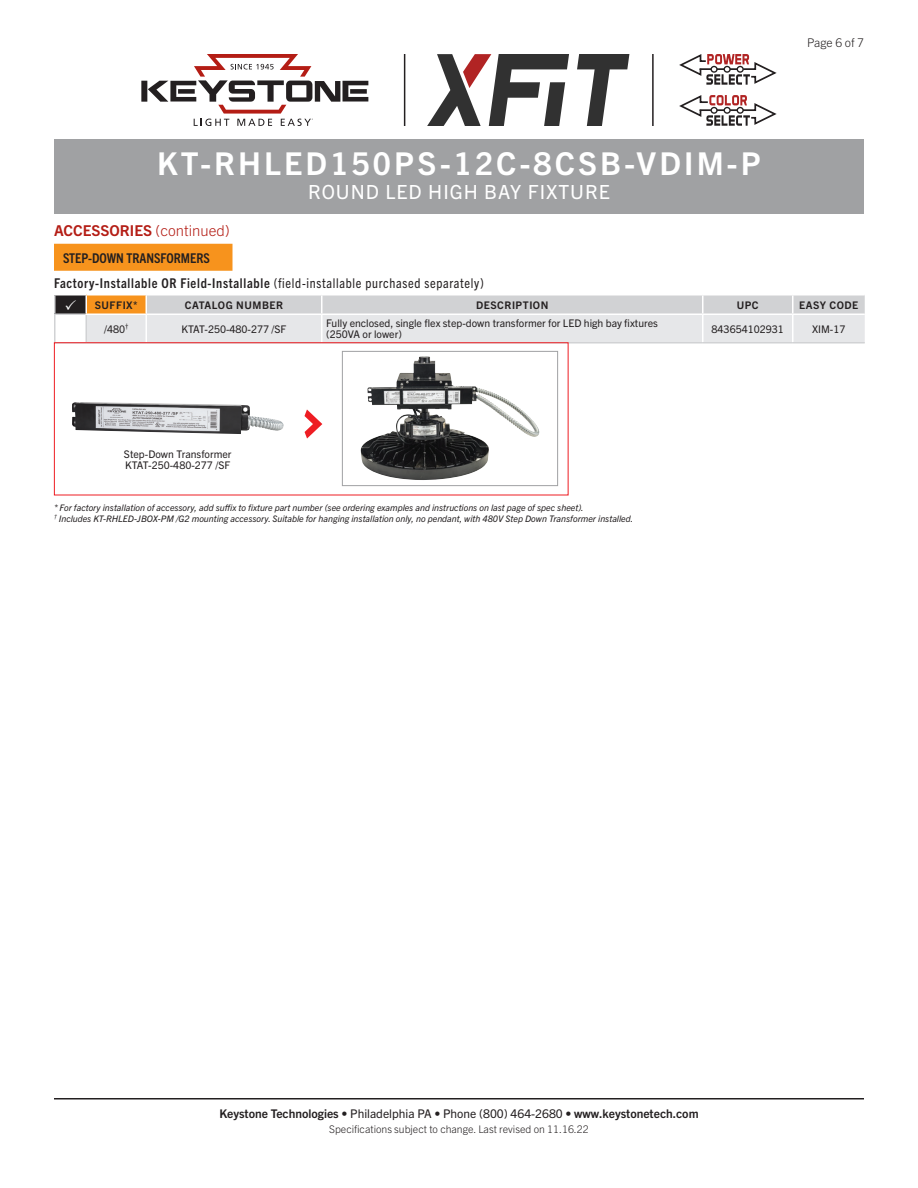
<style>
.page{position:relative;width:918px;height:1188px;background:#fff}
.page>*{position:absolute;margin:0;border:0;box-sizing:border-box;transform-origin:0 0}
.t1{font:700 31.5px "Trade Gothic Next LT Pro";letter-spacing:.1em;color:#fff}
.SubTitle{font:19.5px "Trade Gothic Next LT Pro";letter-spacing:.05em;color:#fff}
.Heading_01{font:700 15px "Trade Gothic Next LT Pro";color:#b41d15}
.Table_Header_Caps{font:700 condensed 13.5px "Trade Gothic Next LT Pro";letter-spacing:.05em;color:#231f20}
.Heading_02_Step_Down{font:700 condensed 13.5px "Trade Gothic Next LT Pro";color:#231f20}
.t2{font:700 12px "Trade Gothic Next LT Pro";color:#231f20}
.Page{font:300 12px "Trade Gothic Next LT Pro";color:#231f20}
.Table_Text_Left{font:10.5px/10.5px "Trade Gothic Next LT Pro";color:#231f20}
.Rev{font:300 10.5px "Trade Gothic Next LT Pro";color:#231f20}
.Table_Header_Caps-2{font:700 10.5px "Trade Gothic Next LT Pro";letter-spacing:.05em;color:#231f20}
.Table_Text{font:10.5px "Trade Gothic Next LT Pro";color:#231f20}
.Art_Callout{font:10.5px "Trade Gothic Next LT Pro";color:#231f20}
.Table_Footnote{font:italic 9px "Trade Gothic Next LT Pro";color:#231f20}
.s1{font-weight:300}
.s2{font-weight:400}
</style>
<div class="page">
<hr style="left:54px;top:1098px;width:810px;height:2px;background:#231f20">
<div style="left:54px;top:140px;width:810px;height:74px;background:#a0a1a3"></div>
<hr style="left:404px;top:54px;width:1px;height:72px;background:#231f20">
<hr style="left:652px;top:54px;width:2px;height:72px;background:#231f20">
<svg style="left:427px;top:54px;width:202px;height:72px"></svg>
<svg style="left:679px;top:95px;width:98px;height:31px"></svg>
<svg style="left:679px;top:54px;width:98px;height:31px"></svg>
<svg style="left:141px;top:54px;width:227px;height:72px"></svg>
<div style="left:54px;top:244px;width:178px;height:27px;background:#f7931d"></div>
<div style="left:55px;top:295px;width:31px;height:19px;background:#231f20"></div>
<svg style="left:54px;top:296px;width:2px;height:18px"></svg>
<hr style="left:54px;top:315px;width:2px;height:27px;background:#d1d2d4">
<hr style="left:54px;top:314px;width:32px;height:1px;background:#d1d2d4">
<hr style="left:322px;top:342px;width:381px;height:2px;background:#d1d2d4">
<hr style="left:703px;top:342px;width:90px;height:2px;background:#d1d2d4">
<hr style="left:793px;top:342px;width:72px;height:2px;background:#d1d2d4">
<hr style="left:54px;top:294px;width:32px;height:2px;background:#fff">
<svg style="left:86px;top:295px;width:779px;height:48px;background:#e0dedc"></svg>
<svg style="left:304px;top:410px;width:18px;height:29px"></svg>
<div style="left:54px;top:342px;width:514px;height:153px;border:1px solid #ee1d23"></div>
<img style="left:72px;top:402px;width:212px;height:32px">
<div style="left:342px;top:351px;width:216px;height:135px;border:1px solid #a0a1a3"></div>
<img style="left:361px;top:357px;width:128px;height:123px">
<p class="t1" style="left:157px;top:142px;width:605px">KT-RHLED150PS-12C-8CSB-VDIM-P</p>
<p class="SubTitle" style="left:308px;top:178px;width:303px">ROUND LED HIGH BAY FIXTURE</p>
<p class="Page" style="left:807px;top:34px;width:58px">Page 6 of 7</p>
<p class="Heading_01" style="left:54px;top:220px;width:177px">ACCESSORIES <span class="s1">(continued)</span></p>
<p class="Heading_02_Step_Down" style="left:63px;top:248px;width:148px">STEP-DOWN TRANSFORMERS</p>
<p class="Table_Header_Caps" style="left:54px;top:274px;width:431px">Factory-Installable OR Field-Installable <span class="s2">(field-installable purchased separately)</span></p>
<p class="Table_Header_Caps-2" style="left:95px;top:297px;width:44px">SUFFIX*</p>
<p class="Table_Header_Caps-2" style="left:185px;top:297px;width:100px">CATALOG NUMBER</p>
<p class="Table_Header_Caps-2" style="left:476px;top:297px;width:74px">DESCRIPTION</p>
<p class="Table_Header_Caps-2" style="left:737px;top:297px;width:23px">UPC</p>
<p class="Table_Header_Caps-2" style="left:799px;top:297px;width:61px">EASY CODE</p>
<p class="Table_Text" style="left:104px;top:321px;width:26px">/480<sup>†</sup></p>
<p class="Table_Text" style="left:181px;top:321px;width:107px">KTAT-250-480-277 /SF</p>
<p class="Table_Text_Left" style="left:326px;top:318px;width:333px">Fully enclosed, single flex step-down transformer for LED high bay fixtures (250VA or lower)</p>
<p class="Table_Text" style="left:712px;top:321px;width:74px">843654102931</p>
<p class="Table_Text" style="left:812px;top:321px;width:35px">XIM-17</p>
<p class="Art_Callout" style="left:124px;top:447px;width:109px">Step-Down Transformer</p>
<p class="Art_Callout" style="left:125px;top:457px;width:107px">KTAT-250-480-277 /SF</p>
<p class="Table_Footnote" style="left:54px;top:502px;width:531px">* For factory installation of accessory, add suffix to fixture part number (see ordering examples and instructions on last page of spec sheet).</p>
<p class="Table_Footnote" style="left:54px;top:512px;width:581px"><sup>†</sup> Includes KT-RHLED-JBOX-PM /G2 mounting accessory. Suitable for hanging installation only, no pendant, with 480V Step Down Transformer installed.</p>
<p class="t2" style="left:219px;top:1105px;width:481px">Keystone Technologies <span class="s2">• Philadelphia PA • Phone (800) 464-2680 •</span> www.keystonetech.com</p>
<p class="Rev" style="left:329px;top:1122px;width:261px">Specifications subject to change. Last revised on 11.16.22</p>
</div>
